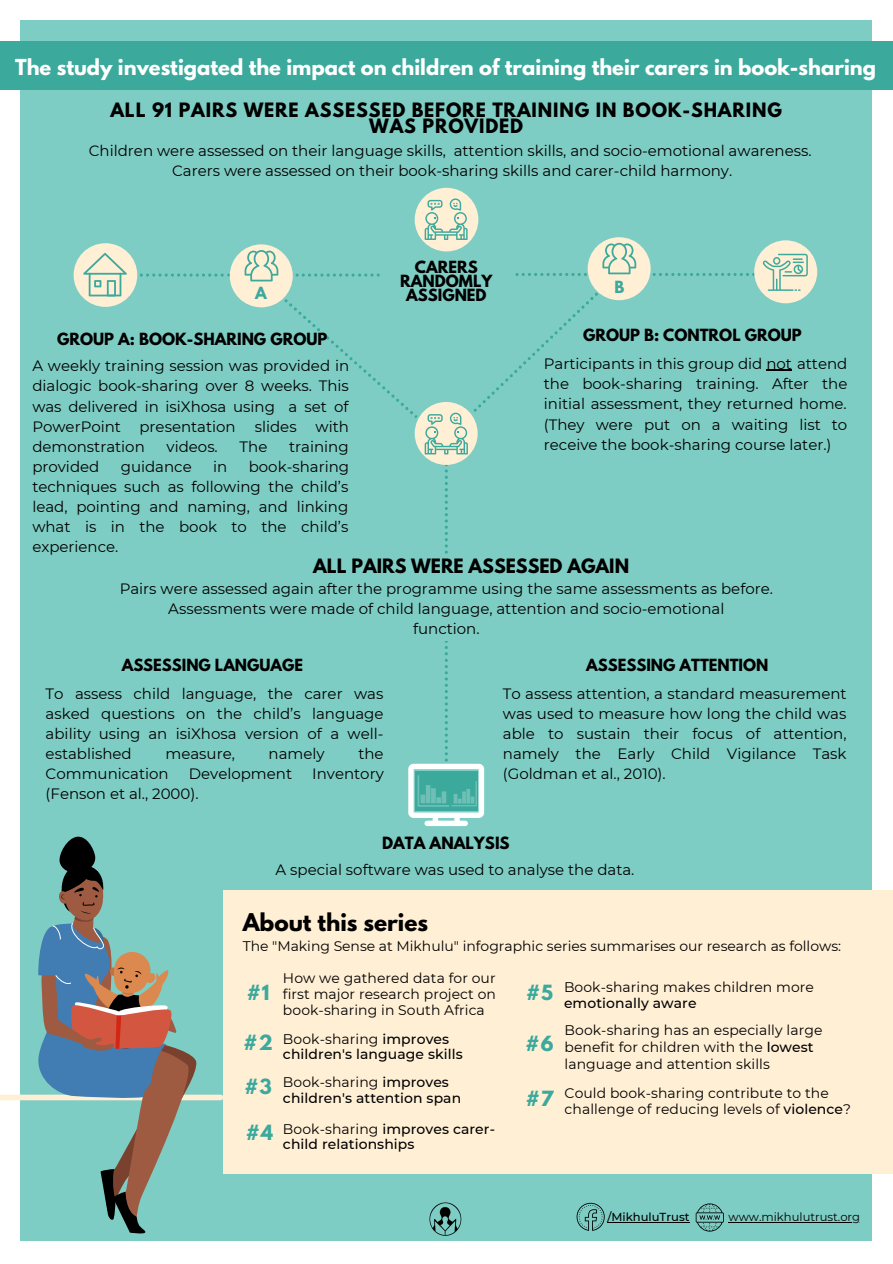
<style>
.page{position:relative;width:893px;height:1264px;background:#fff}
.page>*{position:absolute;margin:0;border:0;box-sizing:border-box;transform-origin:0 0}
.t1{font:700 21.6px "League Spartan";color:#000}
.t2{font:700 19.5px "League Spartan";color:#fff}
.t3{font:700 18.6px "League Spartan";color:#3ba99c}
.t4{font:700 17.55px/16.6px "League Spartan";letter-spacing:.05em;color:#000;text-align:center}
.t5{font:700 17.55px "League Spartan";color:#000}
.t6{font:15px/20.1px "Montserrat";color:#000;text-align:justify}
.t7{font:700 15px "League Spartan";color:#000}
.t8{font:700 14.85px/14.1px "League Spartan";color:#000;text-align:center}
.t9{font:700 14.85px "League Spartan";color:#3ba99c}
.t10{font:13.95px/16.8px "Montserrat";letter-spacing:.005em;color:#000}
.t11{font:500 13.95px/15.1px "Montserrat";letter-spacing:.005em;color:#000}
.t12{font:11.55px "Montserrat";color:#000}
.t13{font:500 11.55px "Montserrat";color:#000}
.s1{font-weight:500}
.s2{font-weight:400}
</style>
<div class="page">
<div style="left:21px;top:21px;width:851px;height:1219px;background:#7ecdc4"></div>
<svg style="left:445px;top:465px;width:3px;height:88px"></svg>
<div style="left:74px;top:243px;width:63px;height:64px;background:#ffefd5;border-radius:50%"></div>
<div style="left:754px;top:240px;width:63px;height:63px;background:#ffefd5;border-radius:50%"></div>
<div style="left:0;top:42px;width:892px;height:48px;background:#3ba99c"></div>
<div style="left:414px;top:188px;width:64px;height:63px;background:#ffefd5;border-radius:50%"></div>
<div style="left:414px;top:402px;width:63px;height:63px;background:#ffefd5;border-radius:50%"></div>
<svg style="left:83px;top:198px;width:724px;height:256px"></svg>
<svg style="left:408px;top:641px;width:76px;height:185px"></svg>
<svg style="left:576px;top:1202px;width:28px;height:28px"></svg>
<svg style="left:695px;top:1203px;width:28px;height:28px"></svg>
<div style="left:0;top:1094px;width:220px;height:6px;background:#ffefd5"></div>
<img style="left:429px;top:1202px;width:33px;height:34px">
<hr style="left:728px;top:1222px;width:132px;height:1px;background:#000">
<hr style="left:607px;top:1222px;width:82px;height:1px;background:#000">
<svg style="left:35px;top:836px;width:164px;height:398px"></svg>
<div style="left:223px;top:890px;width:669px;height:283px;background:#ffefd5"></div>
<h2 class="t2" style="left:15px;top:57px;width:862px">The study investigated the impact on children of training their carers in book-sharing</h2>
<p class="t4" style="left:110px;top:103px;width:673px">ALL 91 PAIRS WERE ASSESSED BEFORE TRAINING IN BOOK-SHARING<br>WAS PROVIDED</p>
<p class="t6" style="left:89px;top:140px;width:724px;text-align:center">Children were assessed on their language skills, attention skills, and socio-emotional awareness.<br>Carers were assessed on their book-sharing skills and carer-child harmony.</p>
<p class="t8" style="left:400px;top:262px;width:93px">CARERS<br>RANDOMLY<br>ASSIGNED</p>
<p class="t9" style="left:255px;top:285px;width:13px">A</p>
<p class="t9" style="left:614px;top:279px;width:11px">B</p>
<p class="t8" style="left:57px;top:334px;width:272px">GROUP A: BOOK-SHARING GROUP</p>
<p class="t8" style="left:583px;top:329px;width:220px">GROUP B: CONTROL GROUP</p>
<p class="t6" style="left:32px;top:356px;width:318px">A weekly training session was provided in dialogic book-sharing over 8 weeks. This was delivered in isiXhosa using a set of PowerPoint presentation</p>
<p class="t6" style="left:255px;top:416px;width:43px">slides</p>
<p class="t6" style="left:315px;top:416px;width:35px">with</p>
<p class="t6" style="left:32px;top:436px;width:114px">demonstration</p>
<p class="t6" style="left:167px;top:436px;width:53px">videos.</p>
<p class="t6" style="left:239px;top:436px;width:29px">The</p>
<p class="t6" style="left:289px;top:436px;width:61px">training</p>
<p class="t6" style="left:32px;top:456px;width:69px">provided</p>
<p class="t6" style="left:121px;top:456px;width:72px">guidance</p>
<p class="t6" style="left:213px;top:456px;width:16px">in</p>
<p class="t6" style="left:32px;top:456px;width:318px;text-indent:216px">book-sharing techniques such as following the child’s lead, pointing and naming, and linking what is in the book to the child’s experience.</p>
<p class="t6" style="left:544px;top:353px;width:305px">Participants in this group did not attend the book-sharing training. After the initial assessment, they returned home. (They were put on a waiting list to receive the book-sharing course later.)</p>
<p class="t5" style="left:313px;top:557px;width:317px">ALL PAIRS WERE ASSESSED AGAIN</p>
<p class="t6" style="left:120px;top:578px;width:654px;text-align:center">Pairs were assessed again after the programme using the same assessments as before.<br>Assessments were made of child language, attention and socio-emotional<br>function.</p>
<p class="t8" style="left:122px;top:659px;width:183px">ASSESSING LANGUAGE</p>
<p class="t8" style="left:586px;top:659px;width:183px">ASSESSING ATTENTION</p>
<p class="t6" style="left:46px;top:683px;width:339px">To assess child language, the carer was asked questions on the child’s language ability using an isiXhosa version of a well&shy;established</p>
<p class="t6" style="left:165px;top:743px;width:71px">measure,</p>
<p class="t6" style="left:268px;top:743px;width:58px">namely</p>
<p class="t6" style="left:358px;top:743px;width:27px">the</p>
<p class="t6" style="left:46px;top:763px;width:125px">Communication</p>
<p class="t6" style="left:189px;top:763px;width:105px">Development</p>
<p class="t6" style="left:312px;top:763px;width:73px">Inventory</p>
<p class="t6" style="left:46px;top:783px;width:154px">(Fenson et al., 2000).</p>
<p class="t6" style="left:503px;top:683px;width:345px">To assess attention, a standard measurement was used to measure how long the child was able to sustain their focus of attention, namely the Early Child Vigilance Task (Goldman et al., 2010).</p>
<p class="t7" style="left:382px;top:835px;width:129px">DATA ANALYSIS</p>
<p class="t6" style="left:275px;top:859px;width:360px">A special software was used to analyse the data.</p>
<h1 class="t1" style="left:243px;top:911px;width:187px">About this series</h1>
<p class="t10" style="left:243px;top:937px;width:600px">The "Making Sense at Mikhulu" infographic series summarises our research as follows:</p>
<p class="t10" style="left:283px;top:970px;width:214px;line-height:15.8px;text-align:justify">How we gathered data for our first major research project on book-sharing in South Africa</p>
<p class="t10" style="left:564px;top:978px;width:251px">Book-sharing makes children more</p>
<p class="t11" style="left:564px;top:995px;width:134px">emotionally aware</p>
<p class="t3" style="left:246px;top:982px;width:25px">#1</p>
<p class="t3" style="left:525px;top:982px;width:29px">#5</p>
<p class="t3" style="left:525px;top:1034px;width:30px">#6</p>
<p class="t10" style="left:564px;top:1021px;width:259px">Book-sharing has an especially large benefit for children with the <span class="s1">lowest </span>language and attention skills</p>
<p class="t11" style="left:283px;top:1031px;width:181px"><span class="s2">Book-sharing</span> improves children's language skills</p>
<p class="t11" style="left:283px;top:1074px;width:180px;line-height:15.8px"><span class="s2">Book-sharing</span> improves children's attention span</p>
<p class="t11" style="left:283px;top:1120px;width:213px"><span class="s2">Book-sharing</span> improves carer&shy;child relationships</p>
<p class="t3" style="left:243px;top:1033px;width:31px">#2</p>
<p class="t3" style="left:244px;top:1077px;width:29px">#3</p>
<p class="t10" style="left:564px;top:1084px;width:266px">Could book-sharing contribute to the</p>
<p class="t3" style="left:525px;top:1089px;width:30px">#7</p>
<p class="t10" style="left:564px;top:1100px;width:288px">challenge of reducing levels of <span class="s1">violence</span>?</p>
<p class="t3" style="left:245px;top:1123px;width:29px">#4</p>
<p class="t13" style="left:607px;top:1210px;width:84px">/MikhuluTrust</p>
<p class="t12" style="left:728px;top:1210px;width:133px">www.mikhulutrust.org</p>
</div>
